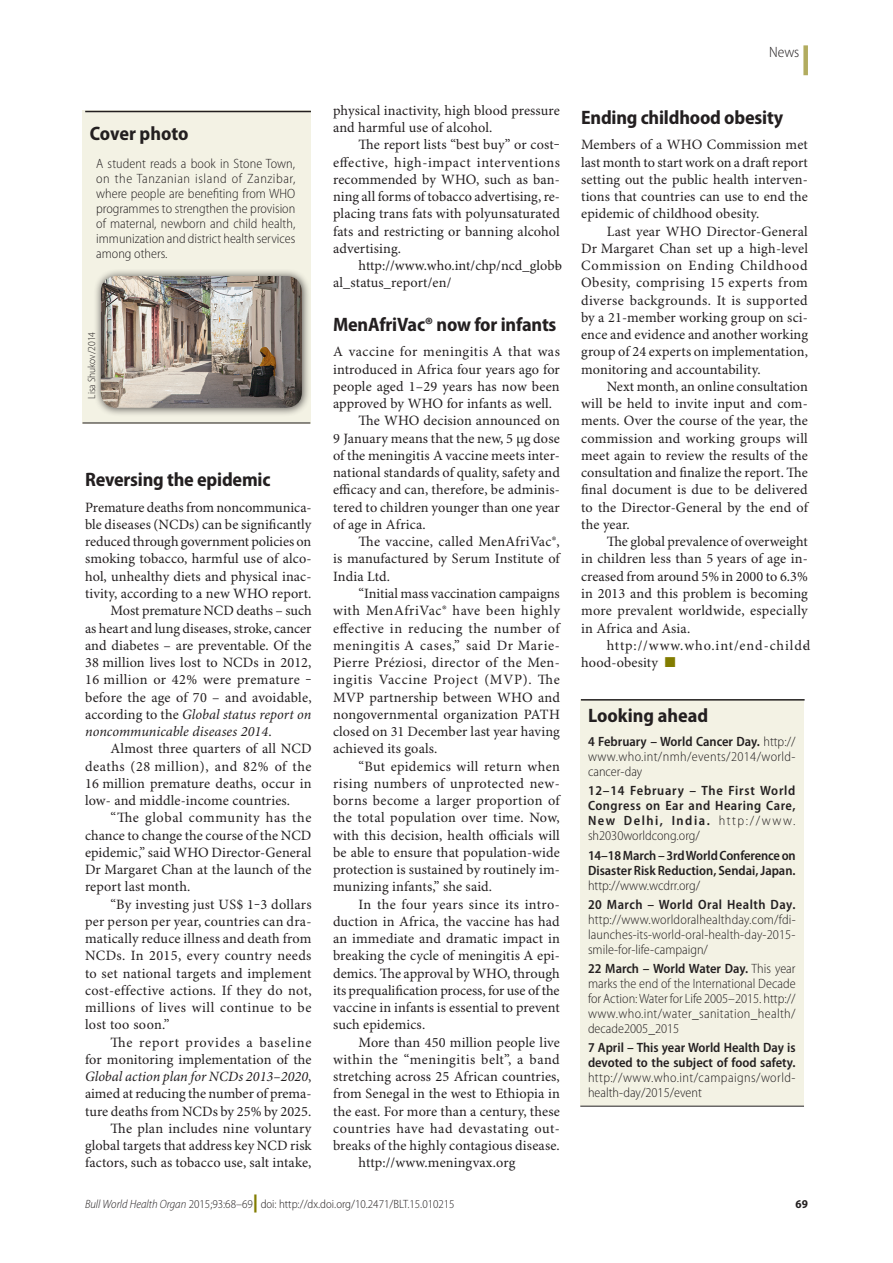
<style>
.page{position:relative;width:893px;height:1263px;background:#fff}
.page>*{position:absolute;margin:0;border:0;box-sizing:border-box;transform-origin:0 0}
.Head_1{font:700 semi-condensed 19.5px "Myriad Pro";letter-spacing:-.01em;color:#231f20}
.Section_Title{font:300 semi-condensed 15px "Myriad Pro";color:#231f20}
.Para_Ind{font:14.25px/17.2px "Minion Pro";letter-spacing:.01em;color:#231f20;text-align:justify}
.Para_No_Ind{font:14.25px/17.2px "Minion Pro";letter-spacing:.005em;color:#231f20;text-align:justify}
.Para_Ind-2{font:14.25px/17.2px "Minion Pro";letter-spacing:.055em;color:#231f20}
.Box_Para{font:300 semi-condensed 13.5px/15px "Myriad Pro";color:#231f20;text-align:justify}
.Box_Para-2{font:600 semi-condensed 13.5px/15px "Myriad Pro";color:#231f20;text-align:justify}
.t1{font:300 semi-condensed 12px "Myriad Pro";color:#231f20}
.t2{font:700 semi-condensed 12px "Myriad Pro";color:#231f20}
.Fig_Credit{font:300 semi-condensed 10.5px "Myriad Pro";color:#231f20}
.s1{font-style:italic}
.s2{color:#827c00}
.s3{font-weight:600}
.s4{font-weight:300}
.s5{font-weight:900;font-stretch:normal;font-size:18px;color:#827c00}
</style>
<div class="page">
<div style="left:803px;top:45px;width:5px;height:30px;background:#b2ac5f"></div>
<div style="left:580px;top:700px;width:224px;height:406px;background:#f3f2e4"></div>
<hr style="left:581px;top:699px;width:224px;height:2px;background:#231f20">
<hr style="left:580px;top:1106px;width:224px;height:1px;background:#231f20">
<div style="left:83px;top:110px;width:228px;height:313px;background:#f3f2e4"></div>
<div style="left:93px;top:269px;width:218px;height:148px;background:#231f20;opacity:.75"></div>
<img style="left:101px;top:276px;width:201px;height:132px">
<hr style="left:85px;top:111px;width:226px;height:1px;background:#231f20">
<hr style="left:82px;top:423px;width:228px;height:1px;background:#231f20">
<h1 class="Head_1" style="left:90px;top:123px;width:100px">Cover photo</h1>
<p class="Box_Para" style="left:96px;top:156px;width:201px">A student reads a book in Stone Town, on the Tanzanian island of Zanzibar, where people are benefiting from WHO programmes to strengthen the provision of maternal, newborn and child health, immunization and district health services among others.</p>
<p class="Fig_Credit" style="left:86px;top:399px;width:68px;rotate:-90deg">Lisa Shukov/2014</p>
<p class="Head_1" style="left:85px;top:468px;width:187px">Reversing the epidemic</p>
<p class="Para_No_Ind" style="left:85px;top:499px;width:228px">Premature deaths from noncommunica&shy;ble diseases (NCDs) can be significantly reduced through government policies on smoking tobacco, harmful use of alco&shy;hol, unhealthy diets and physical inac&shy;tivity, according to a new WHO report.</p>
<p class="Para_Ind" style="left:85px;top:603px;width:228px;text-indent:26px">Most premature NCD deaths – such as heart and lung diseases, stroke, cancer and diabetes – are preventable. Of the 38 million lives lost to NCDs in 2012, 16 million or 42% were premature ‒ before the age of 70 – and avoidable, according to the <span class="s1">Global status report on noncommunicable diseases 2014</span>.</p>
<p class="Para_Ind" style="left:85px;top:741px;width:228px;text-indent:26px">Almost three quarters of all NCD deaths (28 million), and 82% of the 16 million premature deaths, occur in low- and middle-income countries.</p>
<p class="Para_Ind" style="left:85px;top:810px;width:228px;text-indent:26px">“The global community has the chance to change the course of the NCD epidemic,” said WHO Director-General Dr Margaret Chan at the launch of the report last month.</p>
<p class="Para_Ind" style="left:85px;top:896px;width:228px;text-indent:26px">“By investing just US$ 1‒3 dollars per person per year, countries can dra&shy;matically reduce illness and death from NCDs. In 2015, every country needs to set national targets and implement cost-effective actions. If they do not, millions of lives will continue to be lost too soon.”</p>
<p class="Para_Ind" style="left:85px;top:1034px;width:228px;text-indent:26px">The report provides a baseline for monitoring implementation of the <span class="s1">Global action plan for NCDs 2013–2020</span>, aimed at reducing the number of prema&shy;ture deaths from NCDs by 25% by 2025.</p>
<p class="Para_Ind" style="left:85px;top:1120px;width:228px;text-indent:26px">The plan includes nine voluntary global targets that address key NCD risk factors, such as tobacco use, salt intake,</p>
<p class="Para_Ind" style="left:333px;top:102px;width:228px">physical inactivity, high blood pressure and harmful use of alcohol.</p>
<p class="Para_Ind" style="left:333px;top:137px;width:228px;text-indent:26px">The report lists “best buy” or cost‒ effective, high-impact interventions recommended by WHO, such as ban&shy;ning all forms of tobacco advertising, re&shy;placing trans fats with polyunsaturated fats and restricting or banning alcohol advertising.</p>
<p class="Para_Ind" style="left:333px;top:258px;width:228px;text-indent:26px">http://www.who.int/chp/ncd_glob - al_status_report/en/</p>
<p class="Head_1" style="left:333px;top:313px;width:225px">MenAfriVac® now for infants</p>
<p class="Para_No_Ind" style="left:333px;top:344px;width:228px">A vaccine for meningitis A that was introduced in Africa four years ago for people aged 1–29 years has now been approved by WHO for infants as well.</p>
<p class="Para_Ind" style="left:333px;top:413px;width:228px;text-indent:26px">The WHO decision announced on 9 January means that the new, 5 µg dose of the meningitis A vaccine meets inter&shy;national standards of quality, safety and efficacy and can, therefore, be adminis&shy;tered to children younger than one year of age in Africa.</p>
<p class="Para_Ind" style="left:333px;top:534px;width:228px;text-indent:26px">The vaccine, called MenAfriVac®, is manufactured by Serum Institute of India Ltd.</p>
<p class="Para_Ind" style="left:333px;top:585px;width:228px;text-indent:26px">“Initial mass vaccination campaigns with MenAfriVac® have been highly effective in reducing the number of meningitis A cases,” said Dr Marie-Pierre Préziosi, director of the Men&shy;ingitis Vaccine Project (MVP). The MVP partnership between WHO and nongovernmental organization PATH closed on 31 December last year having achieved its goals.</p>
<p class="Para_Ind" style="left:333px;top:758px;width:228px;text-indent:26px">“But epidemics will return when rising numbers of unprotected new&shy;borns become a larger proportion of the total population over time. Now, with this decision, health officials will be able to ensure that population-wide protection is sustained by routinely im&shy;munizing infants,” she said.</p>
<p class="Para_Ind" style="left:333px;top:896px;width:228px;text-indent:26px">In the four years since its intro&shy;duction in Africa, the vaccine has had an immediate and dramatic impact in breaking the cycle of meningitis A epi&shy;demics. The approval by WHO, through its prequalification process, for use of the vaccine in infants is essential to prevent such epidemics.</p>
<p class="Para_Ind" style="left:333px;top:1034px;width:228px;text-indent:26px">More than 450 million people live within the “meningitis belt”, a band stretching across 25 African countries, from Senegal in the west to Ethiopia in the east. For more than a century, these countries have had devastating out&shy;breaks of the highly contagious disease.</p>
<p class="Para_Ind" style="left:359px;top:1155px;width:158px">http://www.meningvax.org</p>
<p class="Section_Title" style="left:769px;top:44px;width:32px">News</p>
<p class="Head_1" style="left:581px;top:106px;width:203px">Ending childhood obesity</p>
<p class="Para_No_Ind" style="left:581px;top:137px;width:228px">Members of a WHO Commission met last month to start work on a draft report setting out the public health interven&shy;tions that countries can use to end the epidemic of childhood obesity.</p>
<p class="Para_Ind" style="left:581px;top:223px;width:228px;text-indent:26px">Last year WHO Director-General Dr Margaret Chan set up a high-level Commission on Ending Childhood Obesity, comprising 15 experts from diverse backgrounds. It is supported by a 21-member working group on sci&shy;ence and evidence and another working group of 24 experts on implementation, monitoring and accountability.</p>
<p class="Para_Ind" style="left:581px;top:378px;width:228px;text-indent:26px">Next month, an online consultation will be held to invite input and com&shy;ments. Over the course of the year, the commission and working groups will meet again to review the results of the consultation and finalize the report. The final document is due to be delivered to the Director-General by the end of the year.</p>
<p class="Para_Ind" style="left:581px;top:534px;width:228px;text-indent:26px">The global prevalence of overweight in children less than 5 years of age in&shy;creased from around 5% in 2000 to 6.3% in 2013 and this problem is becoming more prevalent worldwide, especially in Africa and Asia.</p>
<p class="Para_Ind-2" style="left:581px;top:637px;width:228px;text-indent:26px">http://www.who.int/end-child - hood-obesity <span class="s2">■</span></p>
<h1 class="Head_1" style="left:588px;top:705px;width:122px">Looking ahead</h1>
<p class="Box_Para" style="left:588px;top:734px;width:209px"><span class="s3">4 February – World Cancer Day.</span> http:// www.who.int/nmh/events/2014/world&shy;cancer-day</p>
<p class="Box_Para-2" style="left:588px;top:783px;width:209px">12–14 February – The First World Congress on Ear and Hearing Care, New Delhi, India. <span class="s4">http://www. sh2030worldcong.org/</span></p>
<p class="Box_Para-2" style="left:588px;top:848px;width:209px">14–18 March – 3rd World Conference on Disaster Risk Reduction, Sendai, Japan. <span class="s4">http://www.wcdrr.org/</span></p>
<p class="Box_Para" style="left:588px;top:897px;width:209px"><span class="s3">20 March – World Oral Health Day. </span>http://www.worldoralhealthday.com/fdi&shy;launches-its-world-oral-health-day-2015- smile-for-life-campaign/</p>
<p class="Box_Para" style="left:588px;top:961px;width:209px"><span class="s3">22 March – World Water Day.</span> This year marks the end of the International Decade for Action: Water for Life 2005–2015. http:// www.who.int/water_sanitation_health/ decade2005_2015</p>
<p class="Box_Para-2" style="left:588px;top:1040px;width:209px">7 April – This year World Health Day is devoted to the subject of food safety. <span class="s4">http://www.who.int/campaigns/world&shy;health-day/2015/event</span></p>
<p class="t1" style="left:85px;top:1198px;width:371px"><span class="s1">Bull World Health Organ</span> 2015;93:68–69<span class="s5">|</span> doi: http://dx.doi.org/10.2471/BLT.15.010215</p>
<p class="t2" style="left:795px;top:1197px;width:14px">69</p>
</div>
